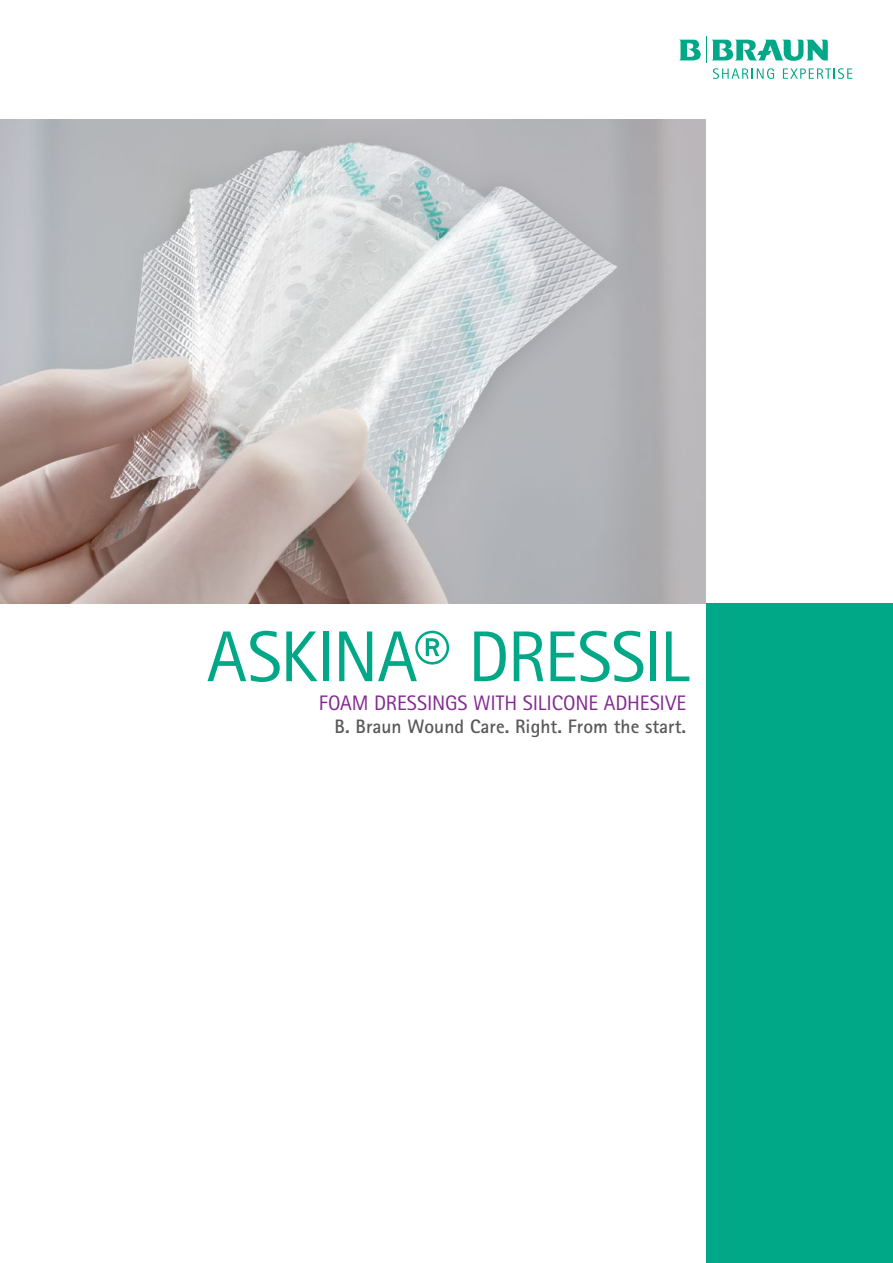
<style>
.page{position:relative;width:893px;height:1263px;background:#fff}
.page>*{position:absolute;margin:0;border:0;box-sizing:border-box;transform-origin:0 0}
.t1{font:72px "Rotis Sans Serif Pro";letter-spacing:-.025em;color:#00a887}
.t2{font:21px "Rotis Sans Serif Pro";letter-spacing:-.01em;color:#812990}
.t3{font:700 19.5px "Rotis Sans Serif Pro";color:#58595b}
</style>
<div class="page">
<svg style="left:679px;top:37px;width:173px;height:42px"></svg>
<div style="left:706px;top:604px;width:187px;height:659px;background:#00a887"></div>
<img style="left:0;top:120px;width:705px;height:484px">
<h1 class="t1" style="left:207px;top:614px;width:484px">ASKINA® DRESSIL</h1>
<p class="t2" style="left:319px;top:690px;width:369px">FOAM DRESSINGS WITH SILICONE ADHESIVE</p>
<p class="t3" style="left:335px;top:714px;width:353px">B. Braun Wound Care. Right. From the start.</p>
</div>
